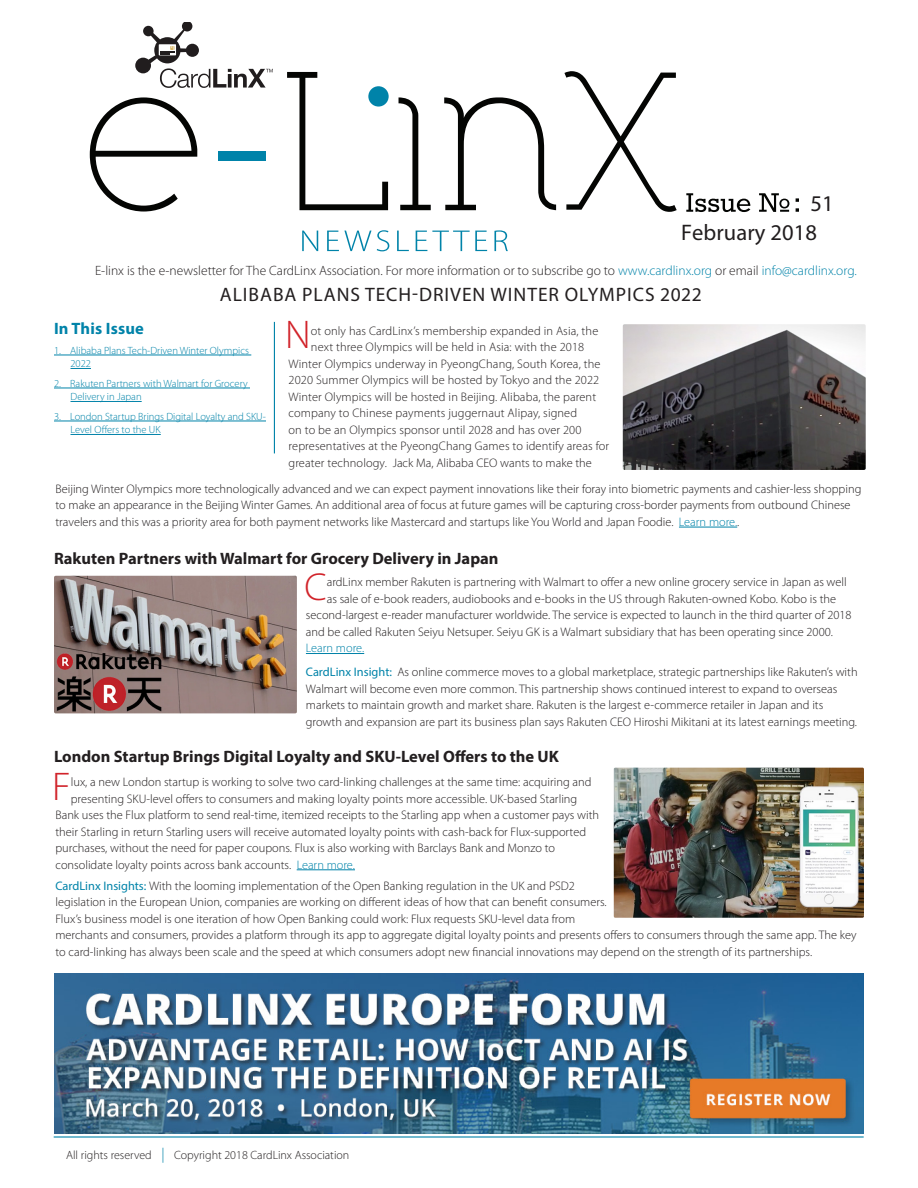
<style>
.page{position:relative;width:918px;height:1188px;background:#fff}
.page>*{position:absolute;margin:0;border:0;box-sizing:border-box;transform-origin:0 0}
.t1{font:300 40.2px "Myriad Pro";color:#d1232a}
.t2{font:300 39.15px "Myriad Pro";color:#d1232a}
.t3{font:22.5px/29.1px "Myriad Pro";letter-spacing:.005em;color:#211d1e}
.t4{font:19.5px "Myriad Pro";letter-spacing:.05em;color:#231f20}
.t5{font:700 16.5px "Myriad Pro";color:#231f20}
.t6{font:700 16.5px "Myriad Pro";letter-spacing:.01em;color:#0083a9}
.t7{font:300 13.5px "Myriad Pro";color:#231f20}
.t8{font:300 12.3px/16.5px "Myriad Pro";color:#231f20}
.t9{font:300 12px "Myriad Pro";color:#231f20}
.t10{font:300 10.5px/13.5px "Myriad Pro";color:#0083a9}
.s1{color:#0083a9}
.s2{font-weight:400;color:#0083a9}
.s3{font-size:15px;color:#0083a9}
</style>
<div class="page">
<hr style="left:306px;top:653px;width:58px;height:1px;background:#0083a9">
<hr style="left:54px;top:1136px;width:810px;height:2px;background:#0083a9">
<svg style="left:90px;top:97px;width:107px;height:115px"></svg>
<svg style="left:287px;top:72px;width:101px;height:138px"></svg>
<svg style="left:399px;top:97px;width:32px;height:113px"></svg>
<svg style="left:444px;top:97px;width:112px;height:113px"></svg>
<svg style="left:564px;top:71px;width:113px;height:141px"></svg>
<div style="left:368px;top:86px;width:21px;height:21px;background:#0083a9;border-radius:50%"></div>
<svg style="left:135px;top:23px;width:138px;height:65px"></svg>
<div style="left:218px;top:151px;width:48px;height:10px;background:#0083a9"></div>
<svg style="left:302px;top:231px;width:16px;height:20px"></svg>
<svg style="left:327px;top:230px;width:62px;height:21px"></svg>
<svg style="left:397px;top:231px;width:12px;height:20px"></svg>
<svg style="left:416px;top:231px;width:71px;height:20px"></svg>
<svg style="left:494px;top:230px;width:14px;height:21px"></svg>
<svg style="left:686px;top:193px;width:64px;height:19px"></svg>
<svg style="left:759px;top:193px;width:30px;height:19px"></svg>
<svg style="left:796px;top:208px;width:3px;height:4px"></svg>
<svg style="left:796px;top:198px;width:3px;height:4px"></svg>
<hr style="left:274px;top:322px;width:1px;height:131px;background:#0083a9">
<hr style="left:54px;top:355px;width:197px;height:1px;background:#0083a9">
<svg style="left:70px;top:368px;width:21px;height:1px"></svg>
<hr style="left:54px;top:388px;width:196px;height:1px;background:#0083a9">
<hr style="left:70px;top:401px;width:72px;height:1px;background:#0083a9">
<hr style="left:54px;top:421px;width:212px;height:1px;background:#0083a9">
<hr style="left:70px;top:434px;width:91px;height:1px;background:#0083a9">
<hr style="left:297px;top:870px;width:58px;height:1px;background:#0083a9">
<img style="left:54px;top:576px;width:243px;height:137px">
<img style="left:623px;top:324px;width:243px;height:146px">
<img style="left:614px;top:768px;width:250px;height:150px">
<hr style="left:679px;top:527px;width:58px;height:1px;background:#0083a9">
<img style="left:54px;top:973px;width:810px;height:161px">
<h3 class="t3" style="left:681px;top:189px;width:154px;text-indent:129px">51<br>February 2018</h3>
<p class="t7" style="left:95px;top:263px;width:763px">E-linx is the e-newsletter for The CardLinx Association. For more information or to subscribe go to <span class="s1">www.cardlinx.org</span> or email <span class="s1">info@cardlinx.org.</span></p>
<h3 class="t4" style="left:220px;top:283px;width:483px">ALIBABA PLANS TECH-DRIVEN WINTER OLYMPICS 2022</h3>
<h1 class="t1" style="left:285px;top:311px;width:27px">N</h1>
<p class="t8" style="left:311px;top:322px;width:289px">ot only has CardLinx’s membership expanded in Asia, the</p>
<h3 class="t6" style="left:54px;top:318px;width:91px">In This Issue</h3>
<p class="t10" style="left:70px;top:344px;width:180px;text-indent:-16px">1. Alibaba Plans Tech-Driven Winter Olympics<br>2022</p>
<p class="t10" style="left:70px;top:377px;width:179px;text-indent:-16px">2. Rakuten Partners with Walmart for Grocery<br>Delivery in Japan</p>
<p class="t10" style="left:70px;top:410px;width:197px;text-indent:-16px">3. London Startup Brings Digital Loyalty and SKU-<br>Level Offers to the UK</p>
<p class="t8" style="left:311px;top:339px;width:275px">next three Olympics will be held in Asia: with the 2018</p>
<p class="t8" style="left:289px;top:355px;width:313px">Winter Olympics underway in PyeongChang, South Korea, the</p>
<p class="t8" style="left:289px;top:372px;width:312px">2020 Summer Olympics will be hosted by Tokyo and the 2022</p>
<p class="t8" style="left:289px;top:388px;width:309px">Winter Olympics will be hosted in Beijing. Alibaba, the parent</p>
<p class="t8" style="left:289px;top:405px;width:290px">company to Chinese payments juggernaut Alipay, signed</p>
<p class="t8" style="left:289px;top:421px;width:294px">on to be an Olympics sponsor until 2028 and has over 200</p>
<p class="t8" style="left:289px;top:438px;width:322px">representatives at the PyeongChang Games to identify areas for</p>
<p class="t8" style="left:289px;top:454px;width:305px">greater technology. Jack Ma, Alibaba CEO wants to make the</p>
<p class="t8" style="left:56px;top:480px;width:807px">Beijing Winter Olympics more technologically advanced and we can expect payment innovations like their foray into biometric payments and cashier-less shopping to make an appearance in the Beijing Winter Games. An additional area of focus at future games will be capturing cross-border payments from outbound Chinese travelers and this was a priority area for both payment networks like Mastercard and startups like You World and Japan Foodie. <span class="s1">Learn more.</span>.</p>
<h3 class="t5" style="left:54px;top:547px;width:446px">Rakuten Partners with Walmart for Grocery Delivery in Japan</h3>
<h2 class="t2" style="left:304px;top:563px;width:24px">C</h2>
<p class="t8" style="left:327px;top:574px;width:521px">ardLinx member Rakuten is partnering with Walmart to offer a new online grocery service in Japan as well</p>
<p class="t8" style="left:327px;top:590px;width:511px">as sale of e-book readers, audiobooks and e-books in the US through Rakuten-owned Kobo. Kobo is the</p>
<p class="t8" style="left:306px;top:607px;width:547px">second-largest e-reader manufacturer worldwide. The service is expected to launch in the third quarter of 2018</p>
<p class="t8" style="left:306px;top:623px;width:528px">and be called Rakuten Seiyu Netsuper. Seiyu GK is a Walmart subsidiary that has been operating since 2000.</p>
<p class="t8" style="left:306px;top:636px;width:553px;line-height:24px"><span class="s1">Learn more.<br></span><span class="s2">CardLinx Insight:</span> As online commerce moves to a global marketplace, strategic partnerships like Rakuten’s with</p>
<p class="t8" style="left:306px;top:680px;width:553px">Walmart will become even more common. This partnership shows continued interest to expand to overseas markets to maintain growth and market share. Rakuten is the largest e-commerce retailer in Japan and its growth and expansion are part its business plan says Rakuten CEO Hiroshi Mikitani at its latest earnings meeting.</p>
<h3 class="t5" style="left:54px;top:746px;width:507px">London Startup Brings Digital Loyalty and SKU-Level Offers to the UK</h3>
<h1 class="t1" style="left:52px;top:762px;width:20px">F</h1>
<p class="t8" style="left:71px;top:774px;width:522px">lux, a new London startup is working to solve two card-linking challenges at the same time: acquiring and</p>
<p class="t8" style="left:71px;top:790px;width:508px">presenting SKU-level offers to consumers and making loyalty points more accessible. UK-based Starling</p>
<p class="t8" style="left:55px;top:807px;width:545px">Bank uses the Flux platform to send real-time, itemized receipts to the Starling app when a customer pays with</p>
<p class="t8" style="left:55px;top:823px;width:532px">their Starling in return Starling users will receive automated loyalty points with cash-back for Flux-supported</p>
<p class="t8" style="left:55px;top:840px;width:501px">purchases, without the need for paper coupons. Flux is also working with Barclays Bank and Monzo to</p>
<p class="t8" style="left:55px;top:856px;width:301px">consolidate loyalty points across bank accounts. <span class="s1">Learn more.</span></p>
<p class="t8" style="left:55px;top:877px;width:803px"><span class="s2">CardLinx Insights:</span> With the looming implementation of the Open Banking regulation in the UK and PSD2<br>legislation in the European Union, companies are working on different ideas of how that can benefit consumers.<br>Flux’s business model is one iteration of how Open Banking could work: Flux requests SKU-level data from<br>merchants and consumers, provides a platform through its app to aggregate digital loyalty points and presents offers to consumers through the same app. The key to card-linking has always been scale and the speed at which consumers adopt new financial innovations may depend on the strength of its partnerships.</p>
<p class="t9" style="left:66px;top:1148px;width:285px">All rights reserved <span class="s3">|</span> Copyright 2018 CardLinx Association</p>
</div>
